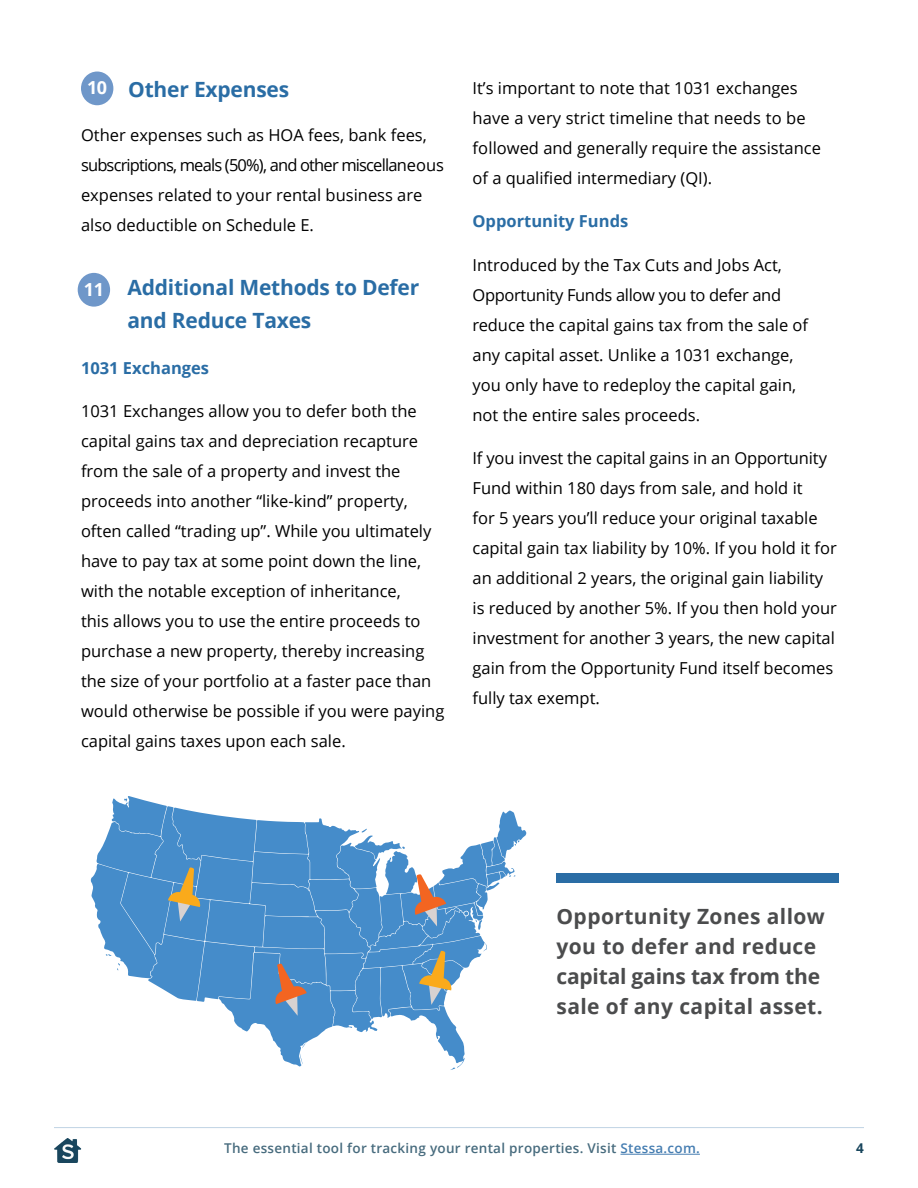
<style>
.page{position:relative;width:918px;height:1188px;background:#fff}
.page>*{position:absolute;margin:0;border:0;box-sizing:border-box;transform-origin:0 0}
.t1{font:700 21px/30px "Open Sans";letter-spacing:.02em;color:#4b4c4d}
.t2{font:700 21px/33px "Open Sans";letter-spacing:-.01em;color:#2a6da5}
.t3{font:700 18px "Open Sans";color:#fff}
.t4{font:16.5px/30px "Open Sans";color:#000}
.t5{font:700 16.5px "Open Sans";color:#2a6da5}
.t6{font:600 13.5px "Open Sans";letter-spacing:.02em;color:#19465d}
.t7{font:700 13.5px "Open Sans";color:#19465d}
.s1{font-size:18px;color:#fff}
.s2{color:#175d9e}
</style>
<div class="page">
<img style="left:54px;top:1138px;width:28px;height:25px">
<hr style="left:54px;top:1127px;width:810px;height:1px;background:#2a6da5">
<hr style="left:620px;top:1154px;width:80px;height:1px;background:#175d9e">
<div style="left:81px;top:72px;width:32px;height:33px;background:#6f97c9;border-radius:50%"></div>
<div style="left:78px;top:273px;width:32px;height:34px;background:#6f97c9;border-radius:50%"></div>
<svg style="left:91px;top:796px;width:436px;height:274px"></svg>
<div style="left:556px;top:873px;width:283px;height:10px;background:#2a6da5"></div>
<p class="t2" style="left:128px;top:72px;width:162px">Other Expenses</p>
<p class="t4" style="left:81px;top:119px;width:365px">Other expenses such as HOA fees, bank fees, subscriptions, meals (50%), and other miscellaneous expenses related to your rental business are also deductible on Schedule E.</p>
<p class="t3" style="left:87px;top:75px;width:22px">10</p>
<p class="t2" style="left:127px;top:271px;width:293px;text-indent:-44px"><span class="s1">11</span> Additional Methods to Defer and Reduce Taxes</p>
<p class="t5" style="left:81px;top:356px;width:130px">1031 Exchanges</p>
<p class="t4" style="left:81px;top:396px;width:365px">1031 Exchanges allow you to defer both the capital gains tax and depreciation recapture from the sale of a property and invest the proceeds into another “like-kind” property, often called “trading up”. While you ultimately have to pay tax at some point down the line, with the notable exception of inheritance,<br>this allows you to use the entire proceeds to purchase a new property, thereby increasing the size of your portfolio at a faster pace than would otherwise be possible if you were paying capital gains taxes upon each sale.</p>
<p class="t4" style="left:472px;top:72px;width:350px">It’s important to note that 1031 exchanges have a very strict timeline that needs to be followed and generally require the assistance of a qualified intermediary (QI).</p>
<p class="t5" style="left:472px;top:209px;width:157px">Opportunity Funds</p>
<p class="t4" style="left:472px;top:249px;width:337px">Introduced by the Tax Cuts and Jobs Act, Opportunity Funds allow you to defer and reduce the capital gains tax from the sale of any capital asset. Unlike a 1031 exchange, you only have to redeploy the capital gain, not the entire sales proceeds.</p>
<p class="t4" style="left:472px;top:443px;width:366px">If you invest the capital gains in an Opportunity Fund within 180 days from sale, and hold it<br>for 5 years you’ll reduce your original taxable capital gain tax liability by 10%. If you hold it for an additional 2 years, the original gain liability is reduced by another 5%. If you then hold your investment for another 3 years, the new capital gain from the Opportunity Fund itself becomes fully tax exempt.</p>
<p class="t1" style="left:556px;top:901px;width:270px">Opportunity Zones allow you to defer and reduce capital gains tax from the sale of any capital asset.</p>
<p class="t6" style="left:224px;top:1139px;width:477px">The essential tool for tracking your rental properties. Visit <span class="s2">Stessa.com.</span></p>
<p class="t7" style="left:856px;top:1139px;width:9px">4</p>
</div>
